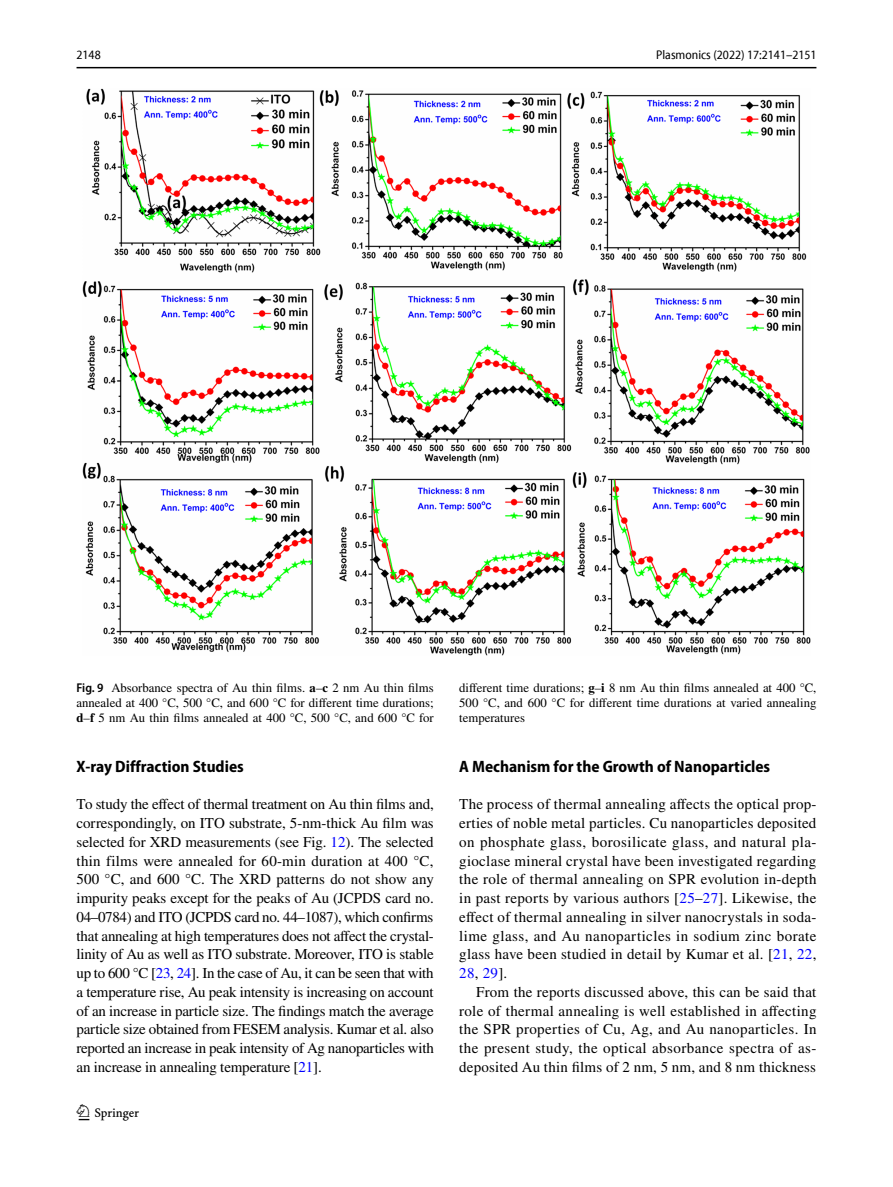
<style>
.page{position:relative;width:893px;height:1187px;background:#fff}
.page>*{position:absolute;margin:0;border:0;box-sizing:border-box;transform-origin:0 0}
.t1{font:22.5px "Springnew Regular 2";color:#000}
.t2{font:700 semi-condensed 16.5px "Myriad Pro";color:#000}
.t3{font:15px/18.8px "STIX";letter-spacing:.01em;color:#000;text-align:justify}
.t4{font:12.75px/15px "STIX";color:#000;text-align:justify}
.t5{font:semi-condensed 12.75px "Myriad Pro Unic";color:#000}
.s1{font-family:"Myriad Pro";font-weight:600;font-stretch:semi-condensed}
.s2{font-weight:700}
.s3{color:#00f}
</style>
<div class="page">
<hr style="left:77px;top:67px;width:739px;height:1px;background:#000">
<img style="left:82px;top:88px;width:729px;height:568px">
<p class="t5" style="left:77px;top:50px;width:26px">2148</p>
<p class="t5" style="left:656px;top:50px;width:162px">Plasmonics (2022) 17:2141–2151</p>
<p class="t4" style="left:77px;top:681px;width:359px"><span class="s1">Fig. 9</span> Absorbance spectra of Au thin films. <span class="s2">a</span>–<span class="s2">c</span> 2 nm Au thin films annealed at 400 °C, 500 °C, and 600 °C for different time durations; <span class="s2">d</span>–<span class="s2">f</span> 5 nm Au thin films annealed at 400 °C, 500 °C, and 600 °C for</p>
<p class="t4" style="left:459px;top:681px;width:359px">different time durations; <span class="s2">g</span>–<span class="s2">i</span> 8 nm Au thin films annealed at 400 °C, 500 °C, and 600 °C for different time durations at varied annealing temperatures</p>
<p class="t2" style="left:77px;top:757px;width:169px">X‑ray Diffraction Studies</p>
<p class="t3" style="left:77px;top:795px;width:359px">To study the effect of thermal treatment on Au thin films and, correspondingly, on ITO substrate, 5-nm-thick Au film was selected for XRD measurements (see Fig. <span class="s3">12</span>). The selected thin films were annealed for 60-min duration at 400 °C, 500 °C, and 600 °C. The XRD patterns do not show any impurity peaks except for the peaks of Au (JCPDS card no.<br>04–0784) and ITO (JCPDS card no. 44–1087), which confirms that annealing at high temperatures does not affect the crystal&shy;linity of Au as well as ITO substrate. Moreover, ITO is stable up to 600 °C [<span class="s3">23</span>, <span class="s3">24</span>]. In the case of Au, it can be seen that with a temperature rise, Au peak intensity is increasing on account of an increase in particle size. The findings match the average particle size obtained from FESEM analysis. Kumar et al. also reported an increase in peak intensity of Ag nanoparticles with an increase in annealing temperature [<span class="s3">21</span>].</p>
<h1 class="t1" style="left:79px;top:1104px;width:62px">1 3</h1>
<p class="t2" style="left:459px;top:757px;width:312px">A Mechanism for the Growth of Nanoparticles</p>
<p class="t3" style="left:459px;top:795px;width:359px">The process of thermal annealing affects the optical prop&shy;erties of noble metal particles. Cu nanoparticles deposited on phosphate glass, borosilicate glass, and natural pla&shy;gioclase mineral crystal have been investigated regarding the role of thermal annealing on SPR evolution in-depth in past reports by various authors [<span class="s3">25</span>–<span class="s3">27</span>]. Likewise, the effect of thermal annealing in silver nanocrystals in soda&shy;lime glass, and Au nanoparticles in sodium zinc borate glass have been studied in detail by Kumar et al. [<span class="s3">21</span>, <span class="s3">22</span>, <span class="s3">28</span>, <span class="s3">29</span>].</p>
<p class="t3" style="left:459px;top:983px;width:359px;text-indent:17px">From the reports discussed above, this can be said that role of thermal annealing is well established in affecting the SPR properties of Cu, Ag, and Au nanoparticles. In the present study, the optical absorbance spectra of as&shy;deposited Au thin films of 2 nm, 5 nm, and 8 nm thickness</p>
</div>
